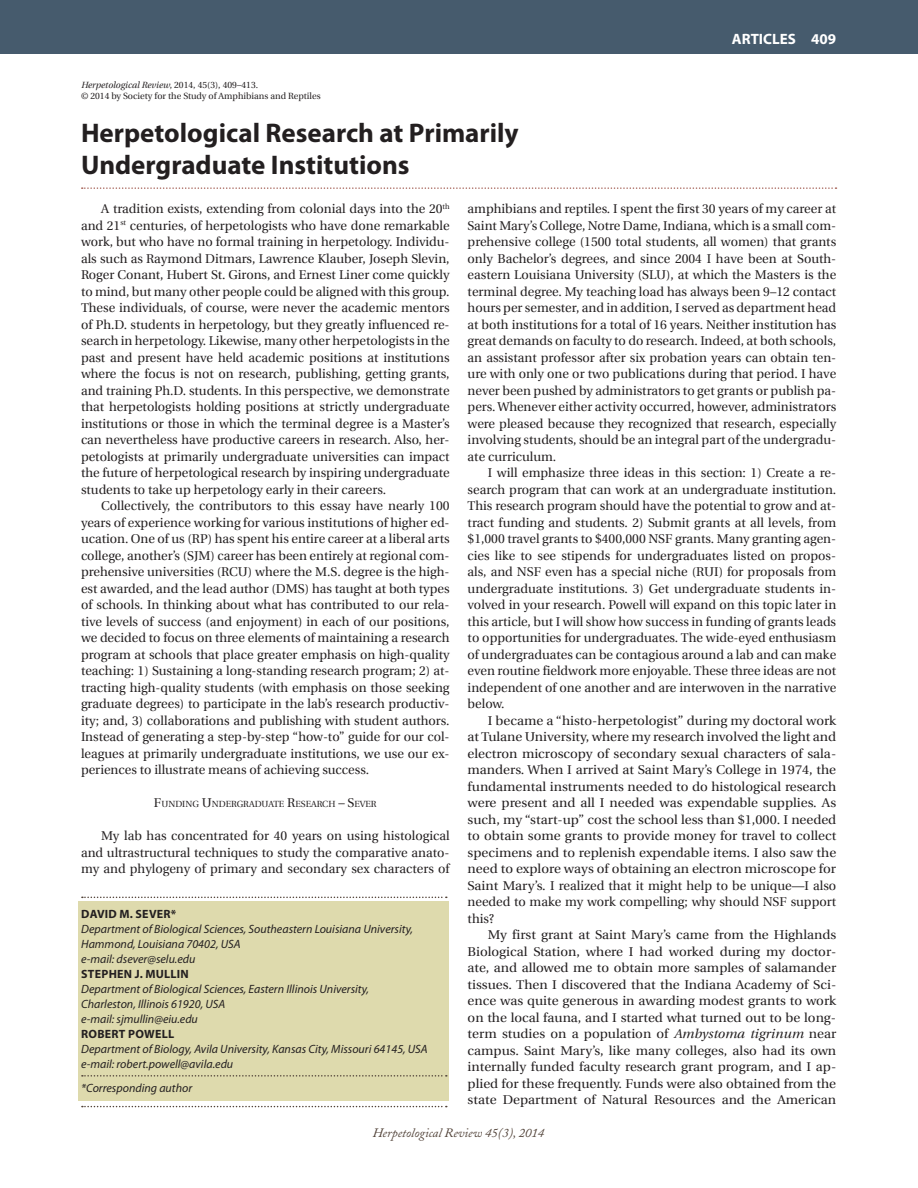
<style>
.page{position:relative;width:918px;height:1188px;background:#fff}
.page>*{position:absolute;margin:0;border:0;box-sizing:border-box;transform-origin:0 0}
.Article_title{font:700 27px/32.2px "Myriad Pro";color:#231f20}
.t1{font:700 15px "Myriad Pro";color:#fff}
.t2{font:12.75px/16.5px "Utopia";color:#231f20;text-align:justify}
.t3{font:12.75px/16.5px "Utopia";color:#231f20;text-align:justify;scale:1.05 1}
.t4{font:italic 12.75px "Adobe Caslon";color:#504137}
.author_line__middle{font:italic 12px "Myriad Pro";color:#231f20}
.author_line_upper{font:700 12px "Myriad Pro";letter-spacing:.02em;color:#231f20}
.author_line_lower{font:italic 12px "Myriad Pro";color:#231f20}
.t5{font:9px "Utopia";color:#231f20}
.t6{font:italic 9px "Utopia";color:#231f20}
.in_body_header{font:8.85px "Utopia";color:#231f20}
.s1{font-style:normal}
.s2{font-size:12.75px}
.s3{font-style:italic}
</style>
<div class="page">
<div style="left:0;top:0;width:918px;height:54px;background:#465b6d"></div>
<svg style="left:82px;top:187px;width:755px;height:2px"></svg>
<div style="left:79px;top:901px;width:370px;height:200px;background:#dedaad"></div>
<svg style="left:82px;top:897px;width:365px;height:1px"></svg>
<svg style="left:82px;top:1075px;width:365px;height:2px"></svg>
<svg style="left:82px;top:1106px;width:365px;height:1px"></svg>
<p class="t1" style="left:732px;top:29px;width:106px">ARTICLES 409</p>
<p class="t6" style="left:81px;top:80px;width:179px">Herpetological Review<span class="s1">, 2014, 45(3), 409–413.</span></p>
<p class="t5" style="left:81px;top:91px;width:241px">© 2014 by Society for the Study of Amphibians and Reptiles</p>
<p class="Article_title" style="left:81px;top:116px;width:439px">Herpetological Research at Primarily<br>Undergraduate Institutions</p>
<p class="t2" style="left:81px;top:201px;width:370px;text-indent:20px">A tradition exists, extending from colonial days into the 20<sup>th </sup>and 21<sup>st</sup> centuries, of herpetologists who have done remarkable work, but who have no formal training in herpetology. Individu&shy;als such as Raymond Ditmars, Lawrence Klauber, Joseph Slevin, Roger Conant, Hubert St. Girons, and Ernest Liner come quickly to mind, but many other people could be aligned with this group.<br>These individuals, of course, were never the academic mentors of Ph.D. students in herpetology, but they greatly influenced re&shy;search in herpetology. Likewise, many other herpetologists in the past and present have held academic positions at institutions where the focus is not on research, publishing, getting grants, and training Ph.D. students. In this perspective, we demonstrate that herpetologists holding positions at strictly undergraduate institutions or those in which the terminal degree is a Master’s can nevertheless have productive careers in research. Also, her&shy;petologists at primarily undergraduate universities can impact the future of herpetological research by inspiring undergraduate students to take up herpetology early in their careers.</p>
<p class="t2" style="left:81px;top:498px;width:370px;text-indent:20px">Collectively, the contributors to this essay have nearly 100 years of experience working for various institutions of higher ed&shy;ucation. One of us (RP) has spent his entire career at a liberal arts college, another’s (SJM) career has been entirely at regional com&shy;prehensive universities (RCU) where the M.S. degree is the high&shy;est awarded, and the lead author (DMS) has taught at both types of schools. In thinking about what has contributed to our rela&shy;tive levels of success (and enjoyment) in each of our positions, we decided to focus on three elements of maintaining a research program at schools that place greater emphasis on high-quality teaching: 1) Sustaining a long-standing research program; 2) at&shy;tracting high-quality students (with emphasis on those seeking graduate degrees) to participate in the lab’s research productiv&shy;ity; and, 3) collaborations and publishing with student authors.<br>Instead of generating a step-by-step “how-to” guide for our col&shy;leagues at primarily undergraduate institutions, we use our ex&shy;periences to illustrate means of achieving success.</p>
<p class="in_body_header" style="left:154px;top:799px;width:224px"><span class="s2">F</span>UNDING <span class="s2">U</span>NDERGRADUATE <span class="s2">R</span>ESEARCH <span class="s2">– S</span>EVER</p>
<p class="t2" style="left:81px;top:828px;width:370px;text-indent:20px">My lab has concentrated for 40 years on using histological and ultrastructural techniques to study the comparative anato&shy;my and phylogeny of primary and secondary sex characters of</p>
<p class="t2" style="left:468px;top:201px;width:370px">amphibians and reptiles. I spent the first 30 years of my career at Saint Mary’s College, Notre Dame, Indiana, which is a small com&shy;prehensive college (1500 total students, all women) that grants only Bachelor’s degrees, and since 2004 I have been at South&shy;eastern Louisiana University (SLU), at which the Masters is the terminal degree. My teaching load has always been 9–12 contact hours per semester, and in addition, I served as department head at both institutions for a total of 16 years. Neither institution has great demands on faculty to do research. Indeed, at both schools, an assistant professor after six probation years can obtain ten&shy;ure with only one or two publications during that period. I have never been pushed by administrators to get grants or publish pa&shy;pers. Whenever either activity occurred, however, administrators were pleased because they recognized that research, especially involving students, should be an integral part of the undergradu&shy;ate curriculum.</p>
<p class="t2" style="left:468px;top:465px;width:370px;text-indent:20px">I will emphasize three ideas in this section: 1) Create a re&shy;search program that can work at an undergraduate institution.<br>This research program should have the potential to grow and at&shy;tract funding and students. 2) Submit grants at all levels, from $1,000 travel grants to $400,000 NSF grants. Many granting agen&shy;cies like to see stipends for undergraduates listed on propos&shy;als, and NSF even has a special niche (RUI) for proposals from undergraduate institutions. 3) Get undergraduate students in&shy;volved in your research. Powell will expand on this topic later in this article, but I will show how success in funding of grants leads to opportunities for undergraduates. The wide-eyed enthusiasm of undergraduates can be contagious around a lab and can make even routine fieldwork more enjoyable. These three ideas are not independent of one another and are interwoven in the narrative below.</p>
<p class="t3" style="left:468px;top:712px;width:353px;text-indent:20px">I became a “histo-herpetologist” during my doctoral work at Tulane University, where my research involved the light and electron microscopy of secondary sexual characters of sala&shy;manders. When I arrived at Saint Mary’s College in 1974, the fundamental instruments needed to do histological research were present and all I needed was expendable supplies. As such, my “start-up” cost the school less than $1,000. I needed to obtain some grants to provide money for travel to collect specimens and to replenish expendable items. I also saw the need to explore ways of obtaining an electron microscope for Saint Mary’s. I realized that it might help to be unique—I also needed to make my work compelling; why should NSF support this?</p>
<p class="t3" style="left:468px;top:927px;width:353px;text-indent:20px">My first grant at Saint Mary’s came from the Highlands Biological Station, where I had worked during my doctor&shy;ate, and allowed me to obtain more samples of salamander tissues. Then I discovered that the Indiana Academy of Sci&shy;ence was quite generous in awarding modest grants to work on the local fauna, and I started what turned out to be long&shy;term studies on a population of <span class="s3">Ambystoma tigrinum</span> near campus. Saint Mary’s, like many colleges, also had its own internally funded faculty research grant program, and I ap&shy;plied for these frequently. Funds were also obtained from the state Department of Natural Resources and the American</p>
<p class="author_line_upper" style="left:81px;top:906px;width:96px">DAVID M. SEVER*</p>
<p class="author_line__middle" style="left:81px;top:922px;width:333px">Department of Biological Sciences, Southeastern Louisiana University,</p>
<p class="author_line__middle" style="left:81px;top:937px;width:161px">Hammond, Louisiana 70402, USA</p>
<p class="author_line__middle" style="left:81px;top:952px;width:116px">e-mail: dsever@selu.edu</p>
<p class="author_line_upper" style="left:81px;top:966px;width:109px">STEPHEN J. MULLIN</p>
<p class="author_line__middle" style="left:81px;top:982px;width:290px">Department of Biological Sciences, Eastern Illinois University,</p>
<p class="author_line__middle" style="left:81px;top:997px;width:146px">Charleston, Illinois 61920, USA</p>
<p class="author_line__middle" style="left:81px;top:1012px;width:118px">e-mail: sjmullin@eiu.edu</p>
<p class="author_line_upper" style="left:81px;top:1026px;width:94px">ROBERT POWELL</p>
<p class="author_line__middle" style="left:81px;top:1042px;width:348px">Department of Biology, Avila University, Kansas City, Missouri 64145, USA</p>
<p class="author_line__middle" style="left:81px;top:1057px;width:154px">e-mail: robert.powell@avila.edu</p>
<p class="author_line_lower" style="left:81px;top:1081px;width:113px">*Corresponding author</p>
<p class="t4" style="left:373px;top:1126px;width:173px">Herpetological Review 45(3), 2014</p>
</div>
